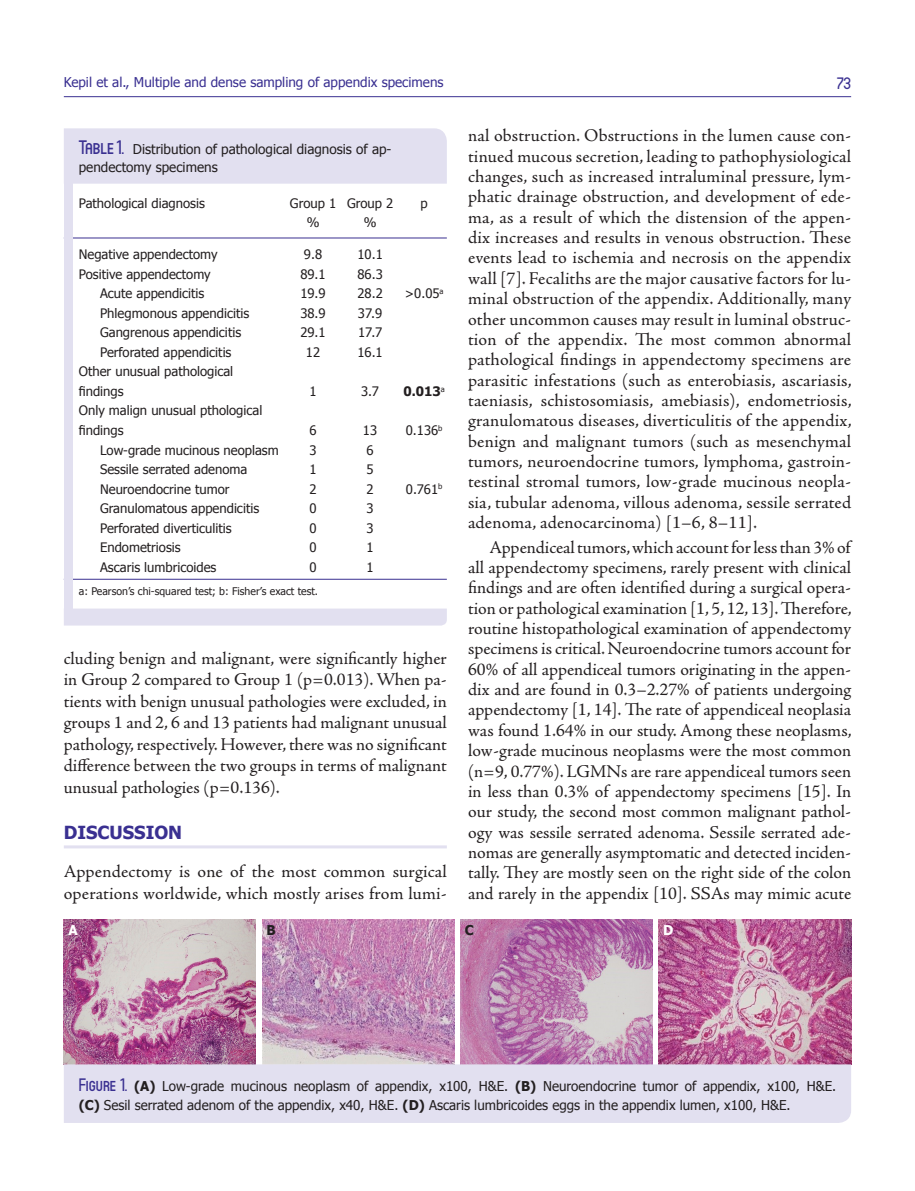
<style>
.page{position:relative;width:915px;height:1191px;background:#fff}
.page>*{position:absolute;margin:0;border:0;box-sizing:border-box;transform-origin:0 0}
._01__Yazı_Metni_NCI{font:18px/20.4px "Adobe Jenson Pro";letter-spacing:.005em;color:#231f20;text-align:justify}
._06__Yazı_Konu_Basli{font:700 18px "Tahoma";color:#3a3091}
.t1{font:500 16.5px "Circula";color:#3a3091}
._10__Sekil_altyazısı{font:13.5px/19.5px "Tahoma";color:#231f20}
._07__Tablo_Baslik_NC{font:13.5px/18px "Tahoma";color:#231f20}
.t2{font:13.5px "Tahoma";color:#3a3091}
._10__Sekil_altyazısı-2{font:700 13.5px "Tahoma";color:#fff}
._10__Sekil_altyazısı-3{font:700 13.5px "Tahoma";color:#231f20}
.t3{font:13.05px/19.5px "Tahoma";color:#231f20}
.t4{font:700 13.05px "Tahoma";color:#231f20}
.t5{font:10.5px "Tahoma";color:#231f20}
.s1{font-family:"Circula";font-weight:500;font-size:19.5px;color:#3a3091}
.s2{font-family:"Circula";font-weight:500;font-size:18px;color:#3a3091}
.s3{font-weight:700}
</style>
<div class="page">
<hr style="left:64px;top:96px;width:786px;height:1px;background:#3a3091">
<hr style="left:64px;top:845px;width:382px;height:3px;background:#e2e0f0">
<div style="left:64px;top:608px;width:382px;height:17px;background:#e2e0f0"></div>
<div style="left:64px;top:128px;width:382px;height:56px;background:#e2e0f0"></div>
<hr style="left:64px;top:579px;width:382px;height:1px;background:#3a3091">
<hr style="left:64px;top:238px;width:382px;height:1px;background:#3a3091">
<div style="left:64px;top:177px;width:8px;height:440px;background:#e2e0f0"></div>
<img style="left:64px;top:920px;width:191px;height:144px">
<img style="left:262px;top:920px;width:192px;height:144px">
<img style="left:460px;top:920px;width:192px;height:144px">
<img style="left:658px;top:920px;width:192px;height:144px">
<div style="left:64px;top:1064px;width:786px;height:59px;background:#e2e0f0"></div>
<p class="t2" style="left:64px;top:73px;width:381px">Kepil et al., Multiple and dense sampling of appendix specimens</p>
<p class="t1" style="left:836px;top:73px;width:16px">73</p>
<p class="_07__Tablo_Baslik_NC" style="left:79px;top:140px;width:314px"><span class="s1">Table 1.</span> Distribution of pathological diagnosis of ap&shy;pendectomy specimens</p>
<p class="t3" style="left:79px;top:193px;width:127px">Pathological diagnosis</p>
<p class="t3" style="left:290px;top:193px;width:105px">Group 1 Group 2</p>
<p class="t3" style="left:420px;top:193px;width:9px">p</p>
<p class="t3" style="left:306px;top:212px;width:14px">%</p>
<p class="t3" style="left:363px;top:212px;width:14px">%</p>
<p class="t3" style="left:79px;top:244px;width:140px">Negative appendectomy</p>
<p class="t3" style="left:304px;top:244px;width:20px">9.8</p>
<p class="t3" style="left:357px;top:244px;width:27px">10.1</p>
<p class="t3" style="left:79px;top:264px;width:133px">Positive appendectomy</p>
<p class="t3" style="left:300px;top:264px;width:27px">89.1</p>
<p class="t3" style="left:357px;top:264px;width:27px">86.3</p>
<p class="t3" style="left:100px;top:283px;width:106px">Acute appendicitis</p>
<p class="t3" style="left:300px;top:283px;width:27px">19.9</p>
<p class="t3" style="left:357px;top:283px;width:27px">28.2</p>
<p class="t3" style="left:404px;top:283px;width:40px">&gt;0.05<sup>a</sup></p>
<p class="t3" style="left:100px;top:303px;width:150px">Phlegmonous appendicitis</p>
<p class="t3" style="left:300px;top:303px;width:27px">38.9</p>
<p class="t3" style="left:358px;top:303px;width:26px">37.9</p>
<p class="t3" style="left:100px;top:322px;width:142px">Gangrenous appendicitis</p>
<p class="t3" style="left:300px;top:322px;width:27px">29.1</p>
<p class="t3" style="left:358px;top:322px;width:26px">17.7</p>
<p class="t3" style="left:100px;top:342px;width:133px">Perforated appendicitis</p>
<p class="t3" style="left:306px;top:342px;width:16px">12</p>
<p class="t3" style="left:357px;top:342px;width:27px">16.1</p>
<p class="t3" style="left:79px;top:361px;width:156px">Other unusual pathological findings</p>
<p class="t3" style="left:309px;top:381px;width:9px">1</p>
<p class="t3" style="left:361px;top:381px;width:19px">3.7</p>
<p class="t4" style="left:403px;top:382px;width:43px">0.013<sup>a</sup></p>
<p class="t3" style="left:79px;top:400px;width:185px">Only malign unusual pthological findings</p>
<p class="t3" style="left:309px;top:420px;width:9px">6</p>
<p class="t3" style="left:363px;top:420px;width:16px">13</p>
<p class="t3" style="left:405px;top:420px;width:38px">0.136<sup>b</sup></p>
<p class="t3" style="left:100px;top:439px;width:180px">Low-grade mucinous neoplasm</p>
<p class="t3" style="left:309px;top:439px;width:9px">3</p>
<p class="t3" style="left:366px;top:439px;width:9px">6</p>
<p class="t3" style="left:100px;top:459px;width:149px">Sessile serrated adenoma</p>
<p class="t3" style="left:309px;top:459px;width:9px">1</p>
<p class="t3" style="left:366px;top:459px;width:9px">5</p>
<p class="t3" style="left:100px;top:478px;width:131px">Neuroendocrine tumor</p>
<p class="t3" style="left:309px;top:478px;width:9px">2</p>
<p class="t3" style="left:366px;top:478px;width:9px">2</p>
<p class="t3" style="left:406px;top:478px;width:38px">0.761<sup>b</sup></p>
<p class="t3" style="left:100px;top:498px;width:160px">Granulomatous appendicitis</p>
<p class="t3" style="left:309px;top:498px;width:9px">0</p>
<p class="t3" style="left:366px;top:498px;width:9px">3</p>
<p class="t3" style="left:100px;top:517px;width:133px">Perforated diverticulitis</p>
<p class="t3" style="left:309px;top:517px;width:9px">0</p>
<p class="t3" style="left:366px;top:517px;width:9px">3</p>
<p class="t3" style="left:100px;top:537px;width:82px">Endometriosis</p>
<p class="t3" style="left:309px;top:537px;width:9px">0</p>
<p class="t3" style="left:366px;top:537px;width:9px">1</p>
<p class="t3" style="left:100px;top:556px;width:118px">Ascaris lumbricoides</p>
<p class="t3" style="left:309px;top:556px;width:9px">0</p>
<p class="t3" style="left:366px;top:556px;width:9px">1</p>
<p class="t5" style="left:79px;top:584px;width:241px">a: Pearson’s chi-squared test; b: Fisher’s exact test.</p>
<p class="_01__Yazı_Metni_NCI" style="left:64px;top:648px;width:384px;line-height:21.5px">cluding benign and malignant, were significantly higher in Group 2 compared to Group 1 (p=0.013). When pa&shy;tients with benign unusual pathologies were excluded, in groups 1 and 2, 6 and 13 patients had malignant unusual pathology, respectively. However, there was no significant difference between the two groups in terms of malignant unusual pathologies (p=0.136).</p>
<p class="_06__Yazı_Konu_Basli" style="left:64px;top:819px;width:120px">DISCUSSION</p>
<p class="_01__Yazı_Metni_NCI" style="left:64px;top:861px;width:384px;line-height:21.5px">Appendectomy is one of the most common surgical operations worldwide, which mostly arises from lumi-</p>
<p class="_01__Yazı_Metni_NCI" style="left:468px;top:126px;width:385px">nal obstruction. Obstructions in the lumen cause con&shy;tinued mucous secretion, leading to pathophysiological changes, such as increased intraluminal pressure, lym&shy;phatic drainage obstruction, and development of ede&shy;ma, as a result of which the distension of the appen&shy;dix increases and results in venous obstruction. These events lead to ischemia and necrosis on the appendix wall [7]. Fecaliths are the major causative factors for lu&shy;minal obstruction of the appendix. Additionally, many other uncommon causes may result in luminal obstruc&shy;tion of the appendix. The most common abnormal pathological findings in appendectomy specimens are parasitic infestations (such as enterobiasis, ascariasis, taeniasis, schistosomiasis, amebiasis), endometriosis, granulomatous diseases, diverticulitis of the appendix, benign and malignant tumors (such as mesenchymal tumors, neuroendocrine tumors, lymphoma, gastroin&shy;testinal stromal tumors, low-grade mucinous neopla&shy;sia, tubular adenoma, villous adenoma, sessile serrated adenoma, adenocarcinoma) [1–6, 8–11].</p>
<p class="_01__Yazı_Metni_NCI" style="left:468px;top:537px;width:385px;text-indent:21px">Appendiceal tumors, which account for less than 3% of all appendectomy specimens, rarely present with clinical findings and are often identified during a surgical opera&shy;tion or pathological examination [1, 5, 12, 13]. Therefore, routine histopathological examination of appendectomy specimens is critical. Neuroendocrine tumors account for 60% of all appendiceal tumors originating in the appen&shy;dix and are found in 0.3–2.27% of patients undergoing appendectomy [1, 14]. The rate of appendiceal neoplasia was found 1.64% in our study. Among these neoplasms, low-grade mucinous neoplasms were the most common (n=9, 0.77%). LGMNs are rare appendiceal tumors seen in less than 0.3% of appendectomy specimens [15]. In our study, the second most common malignant pathol&shy;ogy was sessile serrated adenoma. Sessile serrated ade&shy;nomas are generally asymptomatic and detected inciden&shy;tally. They are mostly seen on the right side of the colon and rarely in the appendix [10]. SSAs may mimic acute</p>
<p class="_10__Sekil_altyazısı-2" style="left:68px;top:920px;width:11px">A</p>
<p class="_10__Sekil_altyazısı-3" style="left:266px;top:920px;width:11px">B</p>
<p class="_10__Sekil_altyazısı-3" style="left:465px;top:920px;width:11px">C</p>
<p class="_10__Sekil_altyazısı-2" style="left:663px;top:920px;width:12px">D</p>
<p class="_10__Sekil_altyazısı" style="left:79px;top:1075px;width:758px"><span class="s2">Figure 1.</span> <span class="s3">(A)</span> Low-grade mucinous neoplasm of appendix, x100, H&amp;E. <span class="s3">(B)</span> Neuroendocrine tumor of appendix, x100, H&amp;E. <span class="s3">(C)</span> Sesil serrated adenom of the appendix, x40, H&amp;E. <span class="s3">(D)</span> Ascaris lumbricoides eggs in the appendix lumen, x100, H&amp;E.</p>
</div>
